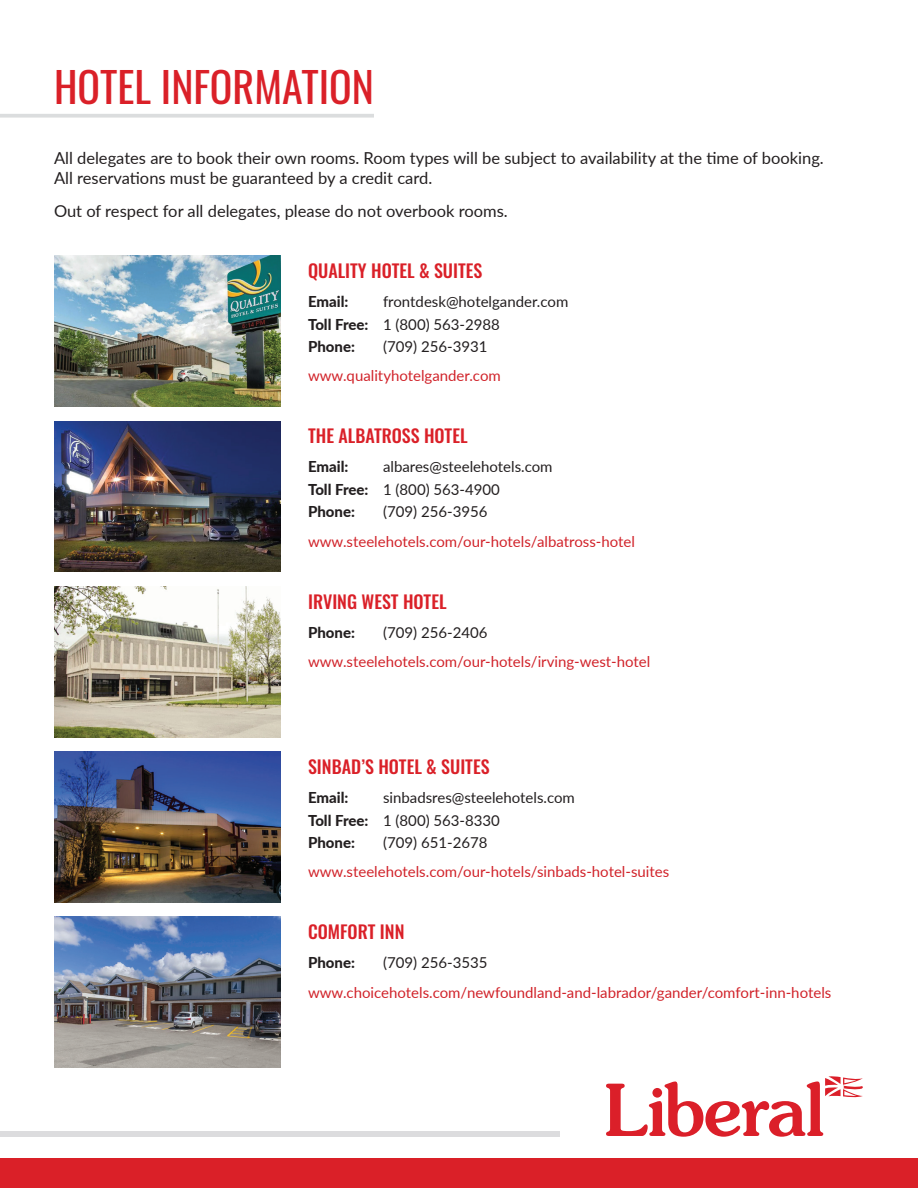
<style>
.page{position:relative;width:918px;height:1188px;background:#fff}
.page>*{position:absolute;margin:0;border:0;box-sizing:border-box;transform-origin:0 0}
.t1{font:42px "Oswald";color:#da2028}
.t2{font:500 18px "Oswald";color:#da2028}
.t3{font:16.5px/19.5px "Lato";color:#231f20}
.t4{font:15px "Lato";color:#d1232a}
.t5{font:15px/22.5px "Lato";color:#231f20}
.t6{font:800 15px "Lato";color:#231f20}
.s1{font-weight:800}
</style>
<div class="page">
<svg style="left:606px;top:1076px;width:257px;height:61px"></svg>
<div style="left:652px;top:1088px;width:10px;height:10px;background:#db1f29;border-radius:50%"></div>
<div style="left:0;top:1158px;width:918px;height:30px;background:#da2028"></div>
<div style="left:0;top:1131px;width:560px;height:6px;background:#dcdcde"></div>
<svg style="left:0;top:114px;width:374px;height:4px"></svg>
<img style="left:54px;top:421px;width:227px;height:151px">
<img style="left:54px;top:752px;width:227px;height:150px">
<img style="left:54px;top:917px;width:227px;height:151px">
<img style="left:54px;top:256px;width:227px;height:151px">
<img style="left:54px;top:586px;width:227px;height:151px">
<h1 class="t1" style="left:54px;top:50px;width:321px">HOTEL INFORMATION</h1>
<p class="t3" style="left:54px;top:148px;width:771px">All delegates are to book their own rooms. Room types will be subject to availability at the time of booking.<br>All reservations must be guaranteed by a credit card.</p>
<p class="t3" style="left:54px;top:200px;width:455px">Out of respect for all delegates, please do not overbook rooms.</p>
<p class="t2" style="left:308px;top:261px;width:176px">QUALITY HOTEL &amp; SUITES</p>
<p class="t6" style="left:308px;top:290px;width:42px">Email:</p>
<p class="t5" style="left:308px;top:290px;width:262px;text-indent:75px">frontdesk@hotelgander.com<br><span class="s1">Toll Free:</span> 1 (800) 563-2988<br><span class="s1">Phone:</span></p>
<p class="t5" style="left:383px;top:335px;width:106px">(709) 256-3931</p>
<p class="t4" style="left:308px;top:365px;width:194px">www.qualityhotelgander.com</p>
<p class="t2" style="left:308px;top:426px;width:161px">THE ALBATROSS HOTEL</p>
<p class="t6" style="left:308px;top:456px;width:42px">Email:</p>
<p class="t5" style="left:308px;top:455px;width:246px;text-indent:75px">albares@steelehotels.com<br><span class="s1">Toll Free:</span> 1 (800) 563-4900<br><span class="s1">Phone:</span></p>
<p class="t5" style="left:383px;top:500px;width:106px">(709) 256-3956</p>
<p class="t4" style="left:308px;top:530px;width:328px">www.steelehotels.com/our-hotels/albatross-hotel</p>
<p class="t2" style="left:308px;top:592px;width:140px">IRVING WEST HOTEL</p>
<p class="t6" style="left:308px;top:621px;width:49px">Phone:</p>
<p class="t5" style="left:383px;top:620px;width:106px">(709) 256-2406</p>
<p class="t4" style="left:308px;top:651px;width:344px">www.steelehotels.com/our-hotels/irving-west-hotel</p>
<p class="t2" style="left:308px;top:757px;width:183px">SINBAD’S HOTEL &amp; SUITES</p>
<p class="t6" style="left:308px;top:787px;width:42px">Email:</p>
<p class="t5" style="left:308px;top:786px;width:268px;text-indent:75px">sinbadsres@steelehotels.com<br><span class="s1">Toll Free:</span> 1 (800) 563-8330<br><span class="s1">Phone:</span></p>
<p class="t5" style="left:383px;top:831px;width:106px">(709) 651-2678</p>
<p class="t4" style="left:308px;top:861px;width:363px">www.steelehotels.com/our-hotels/sinbads-hotel-suites</p>
<p class="t2" style="left:308px;top:922px;width:98px">COMFORT INN</p>
<p class="t6" style="left:308px;top:952px;width:49px">Phone:</p>
<p class="t5" style="left:383px;top:951px;width:106px">(709) 256-3535</p>
<p class="t4" style="left:308px;top:982px;width:525px">www.choicehotels.com/newfoundland-and-labrador/gander/comfort-inn-hotels</p>
</div>
